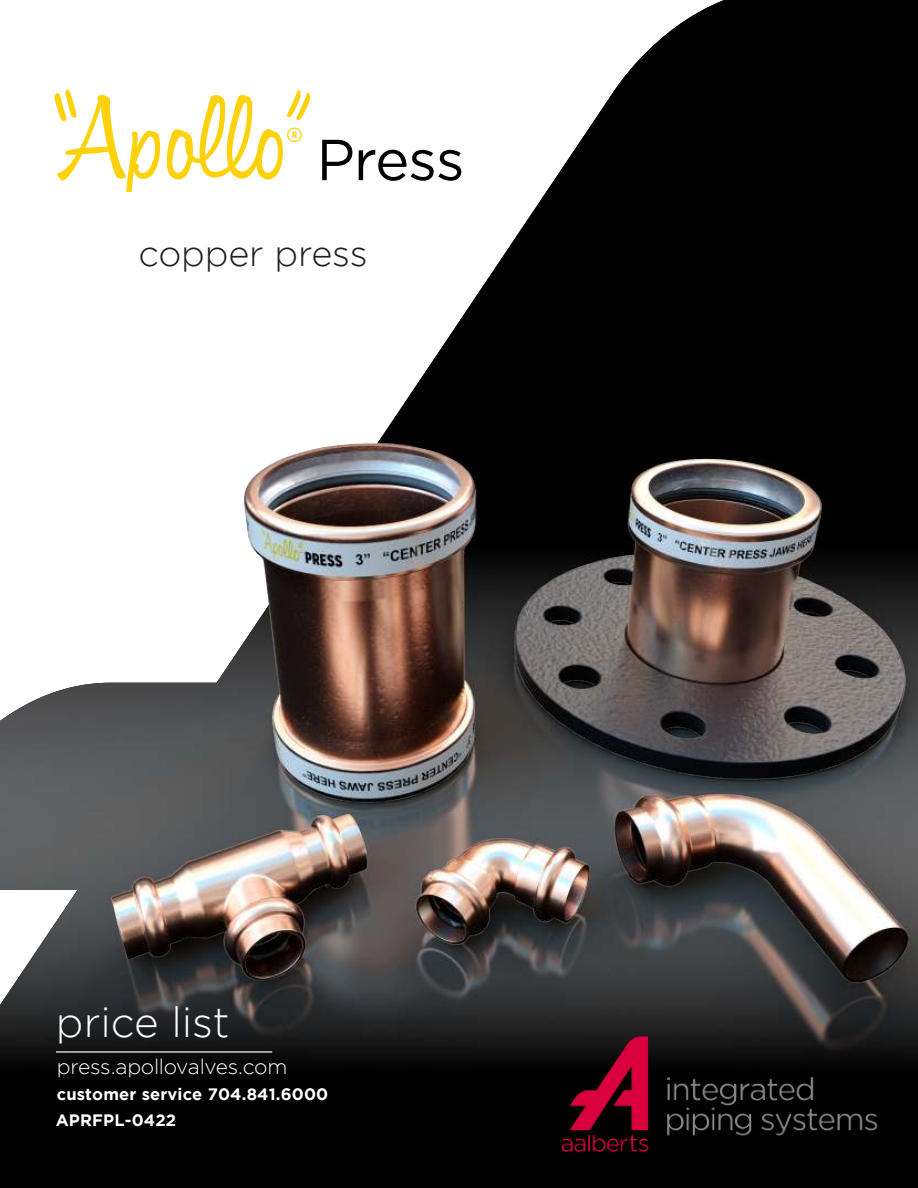
<style>
.page{position:relative;width:918px;height:1188px;background:#fff}
.page>*{position:absolute;margin:0;border:0;box-sizing:border-box;transform-origin:0 0}
.t1{font:300 42px "Gotham";color:#fff}
.t2{font:300 36px "Gotham";letter-spacing:-.005em;color:#231f20}
.t3{font:300 21px "Gotham";letter-spacing:-.015em;color:#fff}
.t4{font:700 16.5px "Gotham";letter-spacing:.01em;color:#fff}
</style>
<div class="page">
<img style="left:0;top:0;width:918px;height:1188px">
<svg style="left:0;top:223px;width:454px;height:61px"></svg>
<img style="left:512px;top:985px;width:406px;height:203px">
<hr style="left:56px;top:1051px;width:216px;height:2px;background:#fff">
<svg style="left:54px;top:90px;width:256px;height:102px"></svg>
<svg style="left:322px;top:140px;width:30px;height:40px"></svg>
<svg style="left:359px;top:150px;width:102px;height:31px"></svg>
<h2 class="t2" style="left:139px;top:240px;width:231px">copper press</h2>
<h1 class="t1" style="left:56px;top:1006px;width:175px">price list</h1>
<p class="t3" style="left:57px;top:1058px;width:232px">press.apollovalves.com</p>
<p class="t4" style="left:56px;top:1113px;width:122px">APRFPL-0422</p>
<p class="t4" style="left:57px;top:1087px;width:273px">customer service 704.841.6000</p>
</div>
